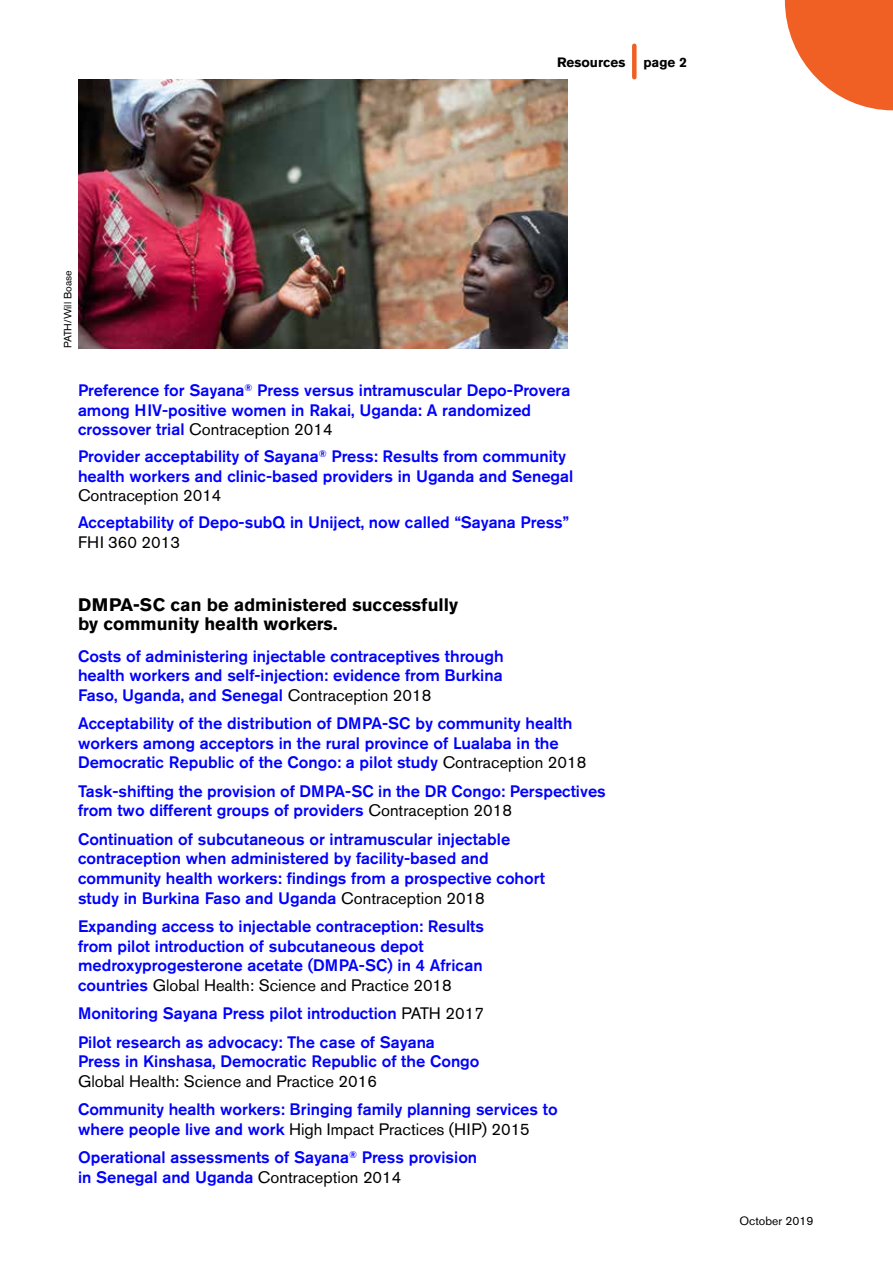
<style>
.page{position:relative;width:893px;height:1263px;background:#fff}
.page>*{position:absolute;margin:0;border:0;box-sizing:border-box;transform-origin:0 0}
.t1{font:700 18px/19.5px "Akzidenz Grotesk BE";color:#000}
.t2{font:500 16.5px/19.5px "Akzidenz Grotesk BE";color:#00f}
.t3{font:16.5px "Akzidenz Grotesk BE";color:#000}
.t4{font:700 13.5px "Akzidenz Grotesk BE";color:#000}
.t5{font:12px "Akzidenz Grotesk BE";color:#000}
.t6{font:10.5px "Akzidenz Grotesk BE";color:#000}
.s1{font-weight:400;color:#000}
</style>
<div class="page">
<div style="left:632px;top:46px;width:5px;height:31px;background:#f05f24"></div>
<svg style="left:785px;top:0;width:108px;height:110px"></svg>
<img style="left:78px;top:80px;width:489px;height:268px">
<p class="t4" style="left:557px;top:54px;width:70px">Resources</p>
<p class="t4" style="left:643px;top:54px;width:45px">page 2</p>
<p class="t6" style="left:62px;top:348px;width:79px;rotate:-90deg">PATH/Will Boase</p>
<p class="t2" style="left:78px;top:381px;width:494px">Preference for Sayana<sup>®</sup> Press versus intramuscular Depo-Provera among HIV-positive women in Rakai, Uganda: A randomized crossover trial <span class="s1">Contraception 2014</span></p>
<p class="t2" style="left:78px;top:447px;width:497px">Provider acceptability of Sayana<sup>®</sup> Press: Results from community health workers and clinic-based providers in Uganda and Senegal</p>
<p class="t3" style="left:78px;top:486px;width:145px">Contraception 2014</p>
<p class="t2" style="left:78px;top:513px;width:493px">Acceptability of Depo-subQ in Uniject, now called “Sayana Press”</p>
<p class="t3" style="left:78px;top:532px;width:104px">FHI 360 2013</p>
<p class="t1" style="left:78px;top:595px;width:382px">DMPA-SC can be administered successfully by community health workers.</p>
<p class="t2" style="left:78px;top:646px;width:427px;text-align:justify">Costs of administering injectable contraceptives through health workers and self-injection: evidence from Burkina Faso, Uganda, and Senegal <span class="s1">Contraception 2018</span></p>
<p class="t2" style="left:78px;top:714px;width:510px">Acceptability of the distribution of DMPA-SC by community health workers among acceptors in the rural province of Lualaba in the<br>Democratic Republic of the Congo: a pilot study <span class="s1">Contraception 2018</span></p>
<p class="t2" style="left:78px;top:781px;width:529px">Task-shifting the provision of DMPA-SC in the DR Congo: Perspectives from two different groups of providers <span class="s1">Contraception 2018</span></p>
<p class="t2" style="left:78px;top:829px;width:468px">Continuation of subcutaneous or intramuscular injectable contraception when administered by facility-based and community health workers: findings from a prospective cohort study in Burkina Faso and Uganda <span class="s1">Contraception 2018</span></p>
<p class="t2" style="left:78px;top:916px;width:407px">Expanding access to injectable contraception: Results from pilot introduction of subcutaneous depot medroxyprogesterone acetate (DMPA-SC) in 4 African countries <span class="s1">Global Health: Science and Practice 2018</span></p>
<p class="t2" style="left:78px;top:999px;width:407px;line-height:28.5px">Monitoring Sayana Press pilot introduction <span class="s1">PATH 2017<br></span>Pilot research as advocacy: The case of Sayana</p>
<p class="t2" style="left:78px;top:1051px;width:403px">Press in Kinshasa, Democratic Republic of the Congo</p>
<p class="t3" style="left:78px;top:1071px;width:301px">Global Health: Science and Practice 2016</p>
<p class="t2" style="left:78px;top:1099px;width:481px">Community health workers: Bringing family planning services to where people live and work <span class="s1">High Impact Practices (HIP) 2015</span></p>
<p class="t2" style="left:78px;top:1147px;width:401px">Operational assessments of Sayana<sup>®</sup> Press provision in Senegal and Uganda <span class="s1">Contraception 2014</span></p>
<p class="t5" style="left:739px;top:1214px;width:75px">October 2019</p>
</div>
